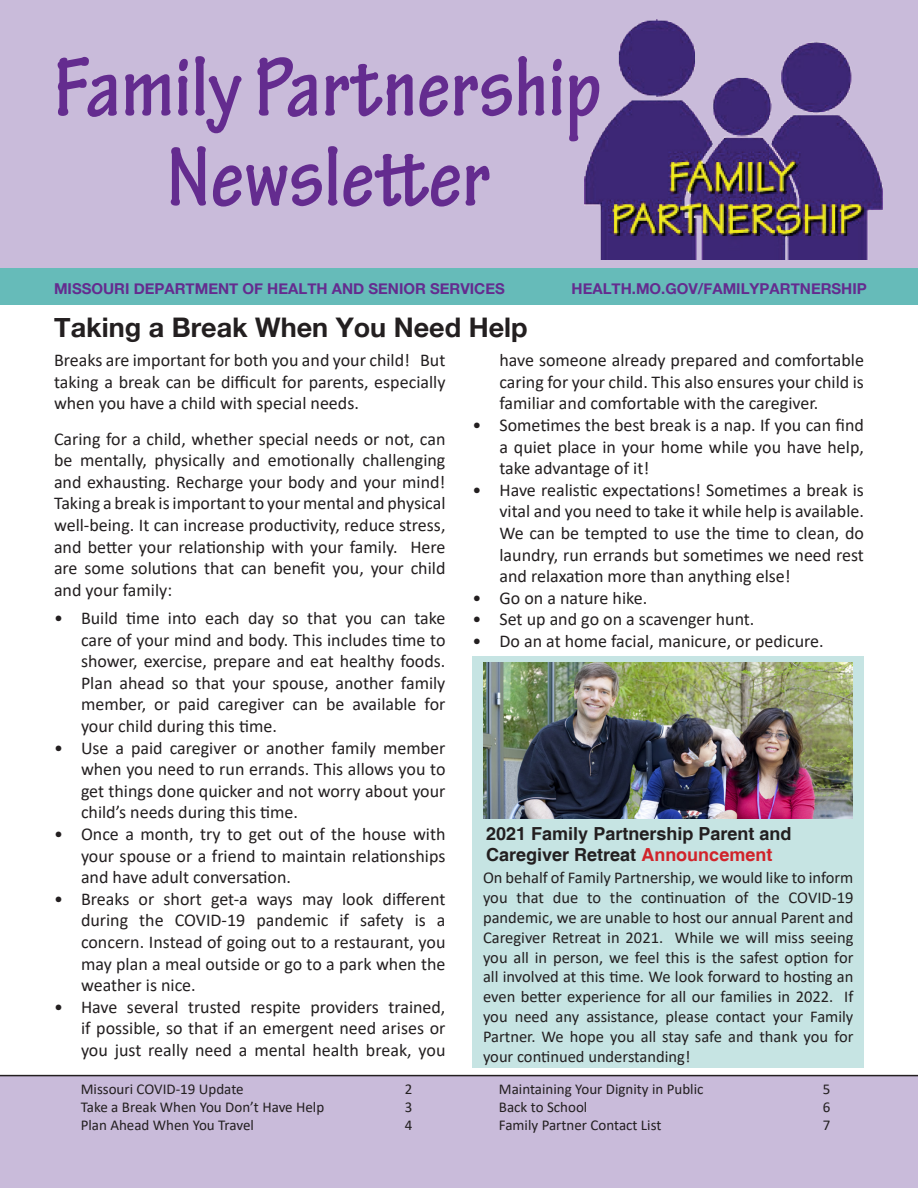
<style>
.page{position:relative;width:918px;height:1188px;background:#fff}
.page>*{position:absolute;margin:0;border:0;box-sizing:border-box;transform-origin:0 0}
.t1{font:700 condensed 90px "Tekton Pro";color:#642c8f}
.t2{font:700 27px "Helvetica Neue";color:#231f20}
.t3{font:18px/21.6px "Calibri";color:#231f20;text-align:justify}
.t4{font:700 18px "Helvetica";color:#231f20}
.t5{font:16.5px/19.8px "Calibri";color:#231f20;text-align:justify}
.t6{font:15px "Calibri";color:#231f20}
.t7{font:700 15px "Helvetica Neue";color:#642c8f}
.s1{color:#d1232a}
</style>
<div class="page">
<div style="left:0;top:268px;width:918px;height:37px;background:#66bbb9"></div>
<div style="left:0;top:0;width:918px;height:267px;background:#c9bbda"></div>
<img style="left:584px;top:19px;width:299px;height:241px">
<div style="left:0;top:1075px;width:918px;height:113px;background:#c9bbda"></div>
<div style="left:472px;top:657px;width:392px;height:411px;background:#c6e4e3"></div>
<img style="left:483px;top:662px;width:369px;height:157px">
<p class="t1" style="left:54px;top:35px;width:549px">Family Partnership</p>
<p class="t1" style="left:166px;top:125px;width:325px">Newsletter</p>
<p class="t7" style="left:54px;top:279px;width:452px">MISSOURI DEPARTMENT OF HEALTH AND SENIOR SERVICES</p>
<p class="t7" style="left:572px;top:279px;width:297px">HEALTH.MO.GOV/FAMILYPARTNERSHIP</p>
<p class="t2" style="left:54px;top:311px;width:475px">Taking a Break When You Need Help</p>
<p class="t3" style="left:54px;top:349px;width:393px">Breaks are important for both you and your child! But taking a break can be difficult for parents, especially when you have a child with special needs.</p>
<p class="t3" style="left:54px;top:427px;width:393px">Caring for a child, whether special needs or not, can be mentally, physically and emotionally challenging and exhausting. Recharge your body and your mind!<br>Taking a break is important to your mental and physical well-being. It can increase productivity, reduce stress, and better your relationship with your family. Here are some solutions that can benefit you, your child and your family:</p>
<p class="t3" style="left:81px;top:607px;width:366px;text-indent:-27px">• Build time into each day so that you can take care of your mind and body. This includes time to shower, exercise, prepare and eat healthy foods.<br>Plan ahead so that your spouse, another family member, or paid caregiver can be available for your child during this time.</p>
<p class="t3" style="left:81px;top:736px;width:366px;text-indent:-27px">• Use a paid caregiver or another family member when you need to run errands. This allows you to get things done quicker and not worry about your child’s needs during this time.</p>
<p class="t3" style="left:81px;top:823px;width:366px;text-indent:-27px">• Once a month, try to get out of the house with your spouse or a friend to maintain relationships and have adult conversation.</p>
<p class="t3" style="left:81px;top:888px;width:366px;text-indent:-27px">• Breaks or short get-a ways may look different during the COVID-19 pandemic if safety is a concern. Instead of going out to a restaurant, you may plan a meal outside or go to a park when the weather is nice.</p>
<p class="t3" style="left:81px;top:996px;width:366px;text-indent:-27px">• Have several trusted respite providers trained, if possible, so that if an emergent need arises or you just really need a mental health break, you</p>
<p class="t6" style="left:81px;top:1078px;width:164px">Missouri COVID-19 Update</p>
<p class="t6" style="left:405px;top:1078px;width:9px">2</p>
<p class="t6" style="left:81px;top:1096px;width:245px">Take a Break When You Don’t Have Help</p>
<p class="t6" style="left:405px;top:1096px;width:9px">3</p>
<p class="t6" style="left:81px;top:1114px;width:175px">Plan Ahead When You Travel</p>
<p class="t6" style="left:405px;top:1114px;width:9px">4</p>
<p class="t3" style="left:500px;top:349px;width:366px">have someone already prepared and comfortable caring for your child. This also ensures your child is familiar and comfortable with the caregiver.</p>
<p class="t3" style="left:500px;top:414px;width:366px;text-indent:-27px">• Sometimes the best break is a nap. If you can find a quiet place in your home while you have help, take advantage of it!</p>
<p class="t3" style="left:500px;top:479px;width:366px;text-indent:-27px">• Have realistic expectations! Sometimes a break is vital and you need to take it while help is available.<br>We can be tempted to use the time to clean, do laundry, run errands but sometimes we need rest and relaxation more than anything else!</p>
<p class="t3" style="left:472px;top:587px;width:176px">• Go on a nature hike.</p>
<p class="t3" style="left:472px;top:608px;width:284px">• Set up and go on a scavenger hunt.</p>
<p class="t3" style="left:472px;top:630px;width:353px">• Do an at home facial, manicure, or pedicure.</p>
<p class="t4" style="left:486px;top:822px;width:307px">2021 Family Partnership Parent and</p>
<p class="t4" style="left:486px;top:844px;width:288px">Caregiver Retreat <span class="s1">Announcement</span></p>
<p class="t5" style="left:483px;top:868px;width:372px">On behalf of Family Partnership, we would like to inform you that due to the continuation of the COVID-19 pandemic, we are unable to host our annual Parent and Caregiver Retreat in 2021. While we will miss seeing you all in person, we feel this is the safest option for all involved at this time. We look forward to hosting an even better experience for all our families in 2022. If you need any assistance, please contact your Family Partner. We hope you all stay safe and thank you for your continued understanding!</p>
<p class="t6" style="left:499px;top:1078px;width:206px">Maintaining Your Dignity in Public</p>
<p class="t6" style="left:823px;top:1078px;width:9px">5</p>
<p class="t6" style="left:499px;top:1096px;width:90px">Back to School</p>
<p class="t6" style="left:823px;top:1096px;width:9px">6</p>
<p class="t6" style="left:499px;top:1114px;width:164px">Family Partner Contact List</p>
<p class="t6" style="left:823px;top:1114px;width:9px">7</p>
</div>
